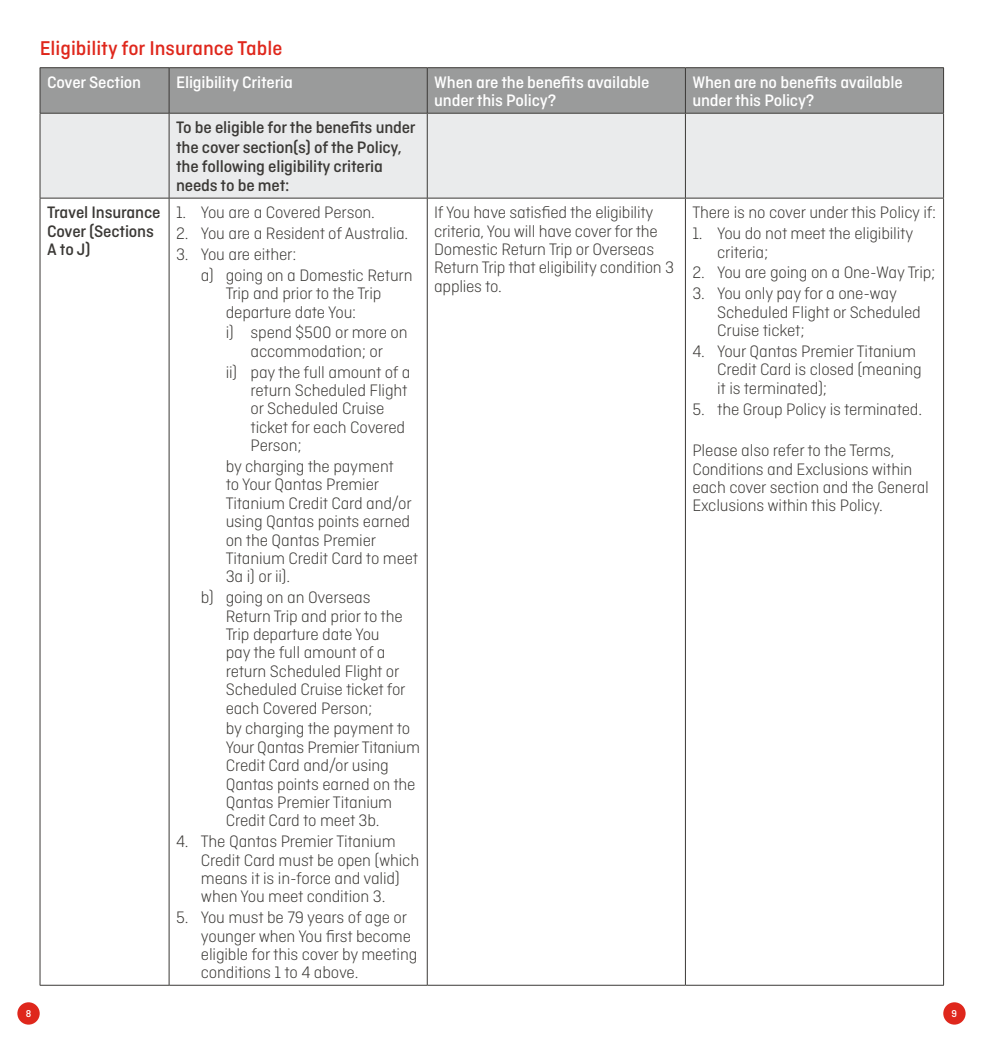
<style>
.page{position:relative;width:983px;height:1042px;background:#fff}
.page>*{position:absolute;margin:0;border:0;box-sizing:border-box;transform-origin:0 0}
.t1{font:500 21px "Ciutadella";color:#df271c}
.t2{font:300 17.5px/18.4px "Ciutadella";letter-spacing:-.01em;color:#3b3936}
.t3{font:500 17.5px/19.2px "Ciutadella";letter-spacing:-.01em;color:#3b3936}
.t4{font:500 17.5px/18.4px "Ciutadella";letter-spacing:-.01em;color:#fff}
.t5{font:500 10.5px "Ciutadella";color:#fff}
</style>
<div class="page">
<div style="left:17px;top:1002px;width:23px;height:22px;background:#df271c;border-radius:50%"></div>
<div style="left:943px;top:1002px;width:22px;height:22px;background:#df271c;border-radius:50%"></div>
<div style="left:41px;top:68px;width:902px;height:45px;background:#9a9b9b"></div>
<div style="left:41px;top:114px;width:902px;height:84px;background:#eaebec"></div>
<hr style="left:40px;top:67px;width:129px;height:1px;background:#3b3936">
<hr style="left:40px;top:68px;width:1px;height:45px;background:#3b3936">
<hr style="left:169px;top:67px;width:258px;height:1px;background:#3b3936">
<hr style="left:169px;top:68px;width:1px;height:45px;background:#3b3936">
<hr style="left:427px;top:67px;width:258px;height:1px;background:#3b3936">
<hr style="left:427px;top:68px;width:1px;height:45px;background:#3b3936">
<hr style="left:685px;top:67px;width:258px;height:1px;background:#3b3936">
<hr style="left:685px;top:68px;width:1px;height:45px;background:#3b3936">
<hr style="left:943px;top:68px;width:1px;height:45px;background:#3b3936">
<hr style="left:40px;top:113px;width:129px;height:1px;background:#3b3936">
<hr style="left:40px;top:114px;width:1px;height:84px;background:#3b3936">
<hr style="left:169px;top:113px;width:258px;height:1px;background:#3b3936">
<hr style="left:169px;top:114px;width:1px;height:84px;background:#3b3936">
<hr style="left:427px;top:113px;width:258px;height:1px;background:#3b3936">
<hr style="left:427px;top:114px;width:1px;height:84px;background:#3b3936">
<hr style="left:685px;top:113px;width:258px;height:1px;background:#3b3936">
<hr style="left:685px;top:114px;width:1px;height:84px;background:#3b3936">
<hr style="left:943px;top:114px;width:1px;height:84px;background:#3b3936">
<hr style="left:40px;top:198px;width:129px;height:1px;background:#3b3936">
<hr style="left:40px;top:198px;width:1px;height:787px;background:#3b3936">
<hr style="left:169px;top:198px;width:258px;height:1px;background:#3b3936">
<hr style="left:169px;top:198px;width:1px;height:787px;background:#3b3936">
<hr style="left:427px;top:198px;width:258px;height:1px;background:#3b3936">
<hr style="left:427px;top:198px;width:1px;height:787px;background:#3b3936">
<hr style="left:685px;top:198px;width:258px;height:1px;background:#3b3936">
<hr style="left:685px;top:198px;width:1px;height:787px;background:#3b3936">
<hr style="left:943px;top:198px;width:1px;height:787px;background:#3b3936">
<hr style="left:40px;top:985px;width:129px;height:1px;background:#3b3936">
<hr style="left:169px;top:985px;width:258px;height:1px;background:#3b3936">
<hr style="left:427px;top:985px;width:258px;height:1px;background:#3b3936">
<hr style="left:685px;top:985px;width:258px;height:1px;background:#3b3936">
<p class="t1" style="left:40px;top:37px;width:244px">Eligibility for Insurance Table</p>
<p class="t4" style="left:47px;top:73px;width:96px">Cover Section</p>
<p class="t4" style="left:176px;top:73px;width:118px">Eligibility Criteria</p>
<p class="t4" style="left:434px;top:73px;width:217px">When are the benefits available under this Policy?</p>
<p class="t4" style="left:692px;top:73px;width:212px">When are no benefits available under this Policy?</p>
<p class="t3" style="left:176px;top:118px;width:241px">To be eligible for the benefits under the cover section(s) of the Policy, the following eligibility criteria needs to be met:</p>
<p class="t3" style="left:47px;top:203px;width:115px;line-height:18.4px">Travel Insurance<br>Cover (Sections<br>A to J)</p>
<p class="t2" style="left:176px;top:203px;width:200px">1. You are a Covered Person.</p>
<p class="t2" style="left:434px;top:203px;width:241px">If You have satisfied the eligibility criteria, You will have cover for the<br>Domestic Return Trip or Overseas<br>Return Trip that eligibility condition 3 applies to.</p>
<p class="t2" style="left:692px;top:203px;width:245px">There is no cover under this Policy if:</p>
<p class="t2" style="left:176px;top:224px;width:233px">2. You are a Resident of Australia.</p>
<p class="t2" style="left:201px;top:244px;width:213px;line-height:20.8px;text-indent:-25px">3. You are either:<br>a) going on a Domestic Return</p>
<p class="t2" style="left:226px;top:284px;width:157px">Trip and prior to the Trip departure date You:</p>
<p class="t2" style="left:226px;top:323px;width:183px;text-align:center">i) spend $500 or more on accommodation; or</p>
<p class="t2" style="left:250px;top:363px;width:161px;text-indent:-25px">ii) pay the full amount of a return Scheduled Flight or Scheduled Cruise ticket for each Covered<br>Person;</p>
<p class="t2" style="left:226px;top:457px;width:194px">by charging the payment<br>to Your Qantas Premier<br>Titanium Credit Card and/or using Qantas points earned on the Qantas Premier<br>Titanium Credit Card to meet<br>3a i) or ii).</p>
<p class="t2" style="left:226px;top:588px;width:181px;text-indent:-25px">b) going on an Overseas<br>Return Trip and prior to the<br>Trip departure date You pay the full amount of a return Scheduled Flight or<br>Scheduled Cruise ticket for each Covered Person;</p>
<p class="t2" style="left:226px;top:719px;width:196px">by charging the payment to<br>Your Qantas Premier Titanium<br>Credit Card and/or using<br>Qantas points earned on the<br>Qantas Premier Titanium<br>Credit Card to meet 3b.</p>
<p class="t2" style="left:201px;top:832px;width:220px;text-indent:-25px">4. The Qantas Premier Titanium<br>Credit Card must be open (which means it is in-force and valid) when You meet condition 3.</p>
<p class="t2" style="left:201px;top:908px;width:218px;text-indent:-25px">5. You must be 79 years of age or younger when You first become eligible for this cover by meeting conditions 1 to 4 above.</p>
<p class="t2" style="left:717px;top:224px;width:198px;text-indent:-25px">1. You do not meet the eligibility criteria;</p>
<p class="t2" style="left:692px;top:263px;width:245px">2. You are going on a One-Way Trip;</p>
<p class="t2" style="left:717px;top:284px;width:205px;text-indent:-25px">3. You only pay for a one-way<br>Scheduled Flight or Scheduled<br>Cruise ticket;</p>
<p class="t2" style="left:717px;top:342px;width:206px;text-indent:-25px">4. Your Qantas Premier Titanium<br>Credit Card is closed (meaning it is terminated);</p>
<p class="t2" style="left:692px;top:399px;width:231px">5. the Group Policy is terminated.</p>
<p class="t2" style="left:692px;top:441px;width:238px">Please also refer to the Terms,<br>Conditions and Exclusions within each cover section and the General<br>Exclusions within this Policy.</p>
<p class="t5" style="left:26px;top:1007px;width:7px">8</p>
<p class="t5" style="left:951px;top:1007px;width:7px">9</p>
</div>
